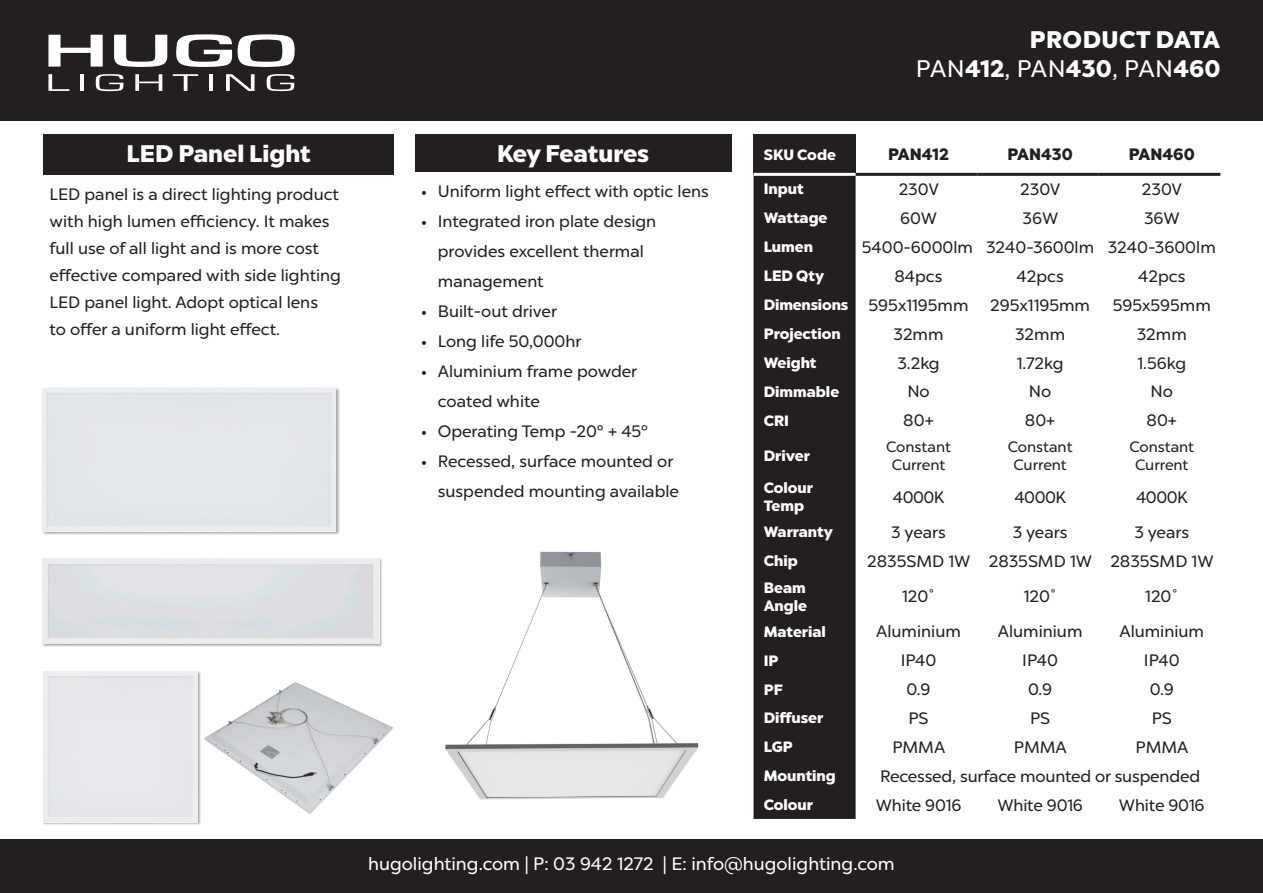
<style>
.page{position:relative;width:1263px;height:893px;background:#fff}
.page>*{position:absolute;margin:0;border:0;box-sizing:border-box;transform-origin:0 0}
.Heading{font:900 24px "Chronica Pro";color:#fff}
.Heading-2{font:24px "Chronica Pro";letter-spacing:-.005em;color:#fff}
.Heading-3{font:900 24px "Chronica Pro";letter-spacing:.02em;color:#fff}
.t1{font:18px "Chronica Pro";color:#fff}
.Main_Body_Balance{font:16.5px/27px "Chronica Pro";color:#231f20}
.Table_Main_Heading{font:16.5px "Chronica Pro";color:#231f20}
.Table_Main_Heading-2{font:900 16.5px "Chronica Pro";color:#231f20}
.Table_Main_Heading-3{font:900 15px/18px "Chronica Pro";color:#fff}
.Table_Main_Heading-4{font:15px/18px "Chronica Pro";color:#231f20;text-align:center}
.s1{font-weight:900}
</style>
<div class="page">
<div style="left:0;top:839px;width:1263px;height:54px;background:#231f20"></div>
<div style="left:0;top:0;width:1263px;height:121px;background:#231f20"></div>
<svg style="left:176px;top:34px;width:119px;height:33px"></svg>
<svg style="left:48px;top:35px;width:55px;height:32px"></svg>
<svg style="left:114px;top:35px;width:53px;height:32px"></svg>
<svg style="left:226px;top:74px;width:29px;height:17px"></svg>
<svg style="left:96px;top:74px;width:28px;height:17px"></svg>
<svg style="left:266px;top:74px;width:28px;height:17px"></svg>
<svg style="left:135px;top:74px;width:27px;height:17px"></svg>
<svg style="left:173px;top:74px;width:25px;height:17px"></svg>
<svg style="left:48px;top:74px;width:21px;height:17px"></svg>
<hr style="left:209px;top:74px;width:3px;height:17px;background:#fff">
<hr style="left:80px;top:74px;width:4px;height:17px;background:#fff">
<img style="left:204px;top:682px;width:189px;height:132px">
<div style="left:415px;top:134px;width:316px;height:38px;background:#231f20"></div>
<div style="left:44px;top:134px;width:350px;height:41px;background:#231f20"></div>
<div style="left:753px;top:134px;width:102px;height:40px;background:#231f20"></div>
<div style="left:753px;top:176px;width:102px;height:643px;background:#231f20"></div>
<hr style="left:855px;top:173px;width:122px;height:3px;background:#231f20">
<hr style="left:977px;top:173px;width:122px;height:3px;background:#231f20">
<hr style="left:1099px;top:173px;width:121px;height:3px;background:#231f20">
<hr style="left:753px;top:173px;width:102px;height:3px;background:#fff">
<div style="left:42px;top:387px;width:298px;height:148px;background:#231f20;opacity:.4"></div>
<div style="left:43px;top:388px;width:293px;height:143px;background:#e5e7ec"></div>
<div style="left:42px;top:558px;width:340px;height:89px;background:#231f20;opacity:.4"></div>
<img style="left:43px;top:558px;width:336px;height:86px">
<div style="left:43px;top:671px;width:158px;height:155px;background:#231f20;opacity:.4"></div>
<div style="left:43px;top:671px;width:155px;height:151px;background:#e7e9ec"></div>
<img style="left:445px;top:551px;width:254px;height:249px">
<p class="Heading" style="left:127px;top:139px;width:186px">LED Panel Light</p>
<p class="Main_Body_Balance" style="left:50px;top:181px;width:293px">LED panel is a direct lighting product with high lumen efficiency. It makes full use of all light and is more cost effective compared with side lighting LED panel light. Adopt optical lens<br>to offer a uniform light effect.</p>
<p class="Heading" style="left:497px;top:138px;width:153px">Key Features</p>
<p class="Main_Body_Balance" style="left:421px;top:177px;width:290px">• Uniform light effect with optic lens</p>
<p class="Main_Body_Balance" style="left:438px;top:206px;width:220px;line-height:30px;text-indent:-17px">• Integrated iron plate design provides excellent thermal management</p>
<p class="Main_Body_Balance" style="left:421px;top:297px;width:138px">• Built-out driver</p>
<p class="Main_Body_Balance" style="left:421px;top:327px;width:162px">• Long life 50,000hr</p>
<p class="Main_Body_Balance" style="left:438px;top:356px;width:201px;line-height:30px;text-indent:-17px">• Aluminium frame powder coated white</p>
<p class="Main_Body_Balance" style="left:421px;top:417px;width:229px">• Operating Temp -20° + 45°</p>
<p class="Main_Body_Balance" style="left:438px;top:446px;width:243px;line-height:30px;text-indent:-17px">• Recessed, surface mounted or suspended mounting available</p>
<p class="Heading-3" style="left:1030px;top:24px;width:192px">PRODUCT DATA</p>
<p class="Heading-2" style="left:916px;top:54px;width:306px">PAN<span class="s1">412</span>, PAN<span class="s1">430</span>, PAN<span class="s1">460</span></p>
<p class="Table_Main_Heading-3" style="left:764px;top:146px;width:74px">SKU Code</p>
<p class="Table_Main_Heading-2" style="left:888px;top:144px;width:62px">PAN412</p>
<p class="Table_Main_Heading-2" style="left:1007px;top:144px;width:67px">PAN430</p>
<p class="Table_Main_Heading-2" style="left:1129px;top:144px;width:68px">PAN460</p>
<p class="Table_Main_Heading-3" style="left:764px;top:180px;width:42px">Input</p>
<p class="Table_Main_Heading" style="left:899px;top:179px;width:42px">230V</p>
<p class="Table_Main_Heading" style="left:1020px;top:179px;width:42px">230V</p>
<p class="Table_Main_Heading" style="left:1142px;top:179px;width:42px">230V</p>
<p class="Table_Main_Heading-3" style="left:764px;top:209px;width:65px">Wattage</p>
<p class="Table_Main_Heading" style="left:900px;top:208px;width:38px">60W</p>
<p class="Table_Main_Heading" style="left:1022px;top:208px;width:37px">36W</p>
<p class="Table_Main_Heading" style="left:1144px;top:208px;width:37px">36W</p>
<p class="Table_Main_Heading-3" style="left:764px;top:238px;width:51px">Lumen</p>
<p class="Table_Main_Heading" style="left:862px;top:237px;width:112px">5400-6000lm</p>
<p class="Table_Main_Heading" style="left:986px;top:237px;width:110px">3240-3600lm</p>
<p class="Table_Main_Heading" style="left:1108px;top:237px;width:110px">3240-3600lm</p>
<p class="Table_Main_Heading-3" style="left:764px;top:267px;width:62px">LED Qty</p>
<p class="Table_Main_Heading" style="left:894px;top:266px;width:50px">84pcs</p>
<p class="Table_Main_Heading" style="left:1016px;top:266px;width:49px">42pcs</p>
<p class="Table_Main_Heading" style="left:1138px;top:266px;width:49px">42pcs</p>
<p class="Table_Main_Heading-3" style="left:764px;top:296px;width:86px">Dimensions</p>
<p class="Table_Main_Heading" style="left:868px;top:295px;width:101px">595x1195mm</p>
<p class="Table_Main_Heading" style="left:990px;top:295px;width:101px">295x1195mm</p>
<p class="Table_Main_Heading" style="left:1113px;top:295px;width:100px">595x595mm</p>
<p class="Table_Main_Heading-3" style="left:764px;top:325px;width:79px">Projection</p>
<p class="Table_Main_Heading" style="left:893px;top:324px;width:52px">32mm</p>
<p class="Table_Main_Heading" style="left:1015px;top:324px;width:52px">32mm</p>
<p class="Table_Main_Heading" style="left:1137px;top:324px;width:52px">32mm</p>
<p class="Table_Main_Heading-3" style="left:764px;top:354px;width:54px">Weight</p>
<p class="Table_Main_Heading" style="left:897px;top:353px;width:44px">3.2kg</p>
<p class="Table_Main_Heading" style="left:1017px;top:353px;width:48px">1.72kg</p>
<p class="Table_Main_Heading" style="left:1137px;top:353px;width:50px">1.56kg</p>
<p class="Table_Main_Heading-3" style="left:764px;top:383px;width:77px">Dimmable</p>
<p class="Table_Main_Heading" style="left:907px;top:382px;width:24px">No</p>
<p class="Table_Main_Heading" style="left:1029px;top:382px;width:24px">No</p>
<p class="Table_Main_Heading" style="left:1150px;top:382px;width:24px">No</p>
<p class="Table_Main_Heading-3" style="left:764px;top:412px;width:27px">CRI</p>
<p class="Table_Main_Heading" style="left:903px;top:411px;width:32px">80+</p>
<p class="Table_Main_Heading" style="left:1025px;top:411px;width:32px">80+</p>
<p class="Table_Main_Heading" style="left:1146px;top:411px;width:32px">80+</p>
<p class="Table_Main_Heading-3" style="left:764px;top:447px;width:48px">Driver</p>
<p class="Table_Main_Heading-4" style="left:886px;top:438px;width:66px">Constant<br>Current</p>
<p class="Table_Main_Heading-4" style="left:1008px;top:438px;width:66px">Constant<br>Current</p>
<p class="Table_Main_Heading-4" style="left:1129px;top:438px;width:66px">Constant<br>Current</p>
<p class="Table_Main_Heading-3" style="left:764px;top:479px;width:51px">Colour<br>Temp</p>
<p class="Table_Main_Heading" style="left:893px;top:487px;width:53px">4000K</p>
<p class="Table_Main_Heading" style="left:1014px;top:487px;width:53px">4000K</p>
<p class="Table_Main_Heading" style="left:1136px;top:487px;width:53px">4000K</p>
<p class="Table_Main_Heading-3" style="left:764px;top:523px;width:71px">Warranty</p>
<p class="Table_Main_Heading" style="left:891px;top:522px;width:56px">3 years</p>
<p class="Table_Main_Heading" style="left:1013px;top:522px;width:56px">3 years</p>
<p class="Table_Main_Heading" style="left:1134px;top:522px;width:56px">3 years</p>
<p class="Table_Main_Heading-3" style="left:764px;top:552px;width:36px">Chip</p>
<p class="Table_Main_Heading" style="left:867px;top:551px;width:105px">2835SMD 1W</p>
<p class="Table_Main_Heading" style="left:989px;top:551px;width:105px">2835SMD 1W</p>
<p class="Table_Main_Heading" style="left:1110px;top:551px;width:105px">2835SMD 1W</p>
<p class="Table_Main_Heading-3" style="left:764px;top:578px;width:45px">Beam<br>Angle</p>
<p class="Table_Main_Heading" style="left:902px;top:586px;width:34px">120˚</p>
<p class="Table_Main_Heading" style="left:1024px;top:586px;width:34px">120˚</p>
<p class="Table_Main_Heading" style="left:1145px;top:586px;width:34px">120˚</p>
<p class="Table_Main_Heading-3" style="left:764px;top:622px;width:64px">Material</p>
<p class="Table_Main_Heading" style="left:876px;top:622px;width:86px">Aluminium</p>
<p class="Table_Main_Heading" style="left:998px;top:622px;width:86px">Aluminium</p>
<p class="Table_Main_Heading" style="left:1119px;top:622px;width:86px">Aluminium</p>
<p class="Table_Main_Heading-3" style="left:764px;top:651px;width:16px">IP</p>
<p class="Table_Main_Heading" style="left:901px;top:650px;width:37px">IP40</p>
<p class="Table_Main_Heading" style="left:1022px;top:650px;width:37px">IP40</p>
<p class="Table_Main_Heading" style="left:1144px;top:650px;width:37px">IP40</p>
<p class="Table_Main_Heading-3" style="left:764px;top:680px;width:21px">PF</p>
<p class="Table_Main_Heading" style="left:906px;top:679px;width:26px">0.9</p>
<p class="Table_Main_Heading" style="left:1028px;top:679px;width:26px">0.9</p>
<p class="Table_Main_Heading" style="left:1150px;top:679px;width:26px">0.9</p>
<p class="Table_Main_Heading-3" style="left:764px;top:709px;width:61px">Diffuser</p>
<p class="Table_Main_Heading" style="left:908px;top:708px;width:22px">PS</p>
<p class="Table_Main_Heading" style="left:1030px;top:708px;width:22px">PS</p>
<p class="Table_Main_Heading" style="left:1152px;top:708px;width:22px">PS</p>
<p class="Table_Main_Heading-3" style="left:764px;top:738px;width:30px">LGP</p>
<p class="Table_Main_Heading" style="left:892px;top:737px;width:54px">PMMA</p>
<p class="Table_Main_Heading" style="left:1014px;top:737px;width:54px">PMMA</p>
<p class="Table_Main_Heading" style="left:1135px;top:737px;width:54px">PMMA</p>
<p class="Table_Main_Heading-3" style="left:764px;top:767px;width:74px">Mounting</p>
<p class="Table_Main_Heading" style="left:880px;top:766px;width:321px">Recessed, surface mounted or suspended</p>
<p class="Table_Main_Heading-3" style="left:764px;top:796px;width:51px">Colour</p>
<p class="Table_Main_Heading" style="left:876px;top:795px;width:87px">White 9016</p>
<p class="Table_Main_Heading" style="left:997px;top:795px;width:87px">White 9016</p>
<p class="Table_Main_Heading" style="left:1119px;top:795px;width:87px">White 9016</p>
<p class="t1" style="left:368px;top:852px;width:528px">hugolighting.com | P: 03 942 1272 | E: info@hugolighting.com</p>
</div>
